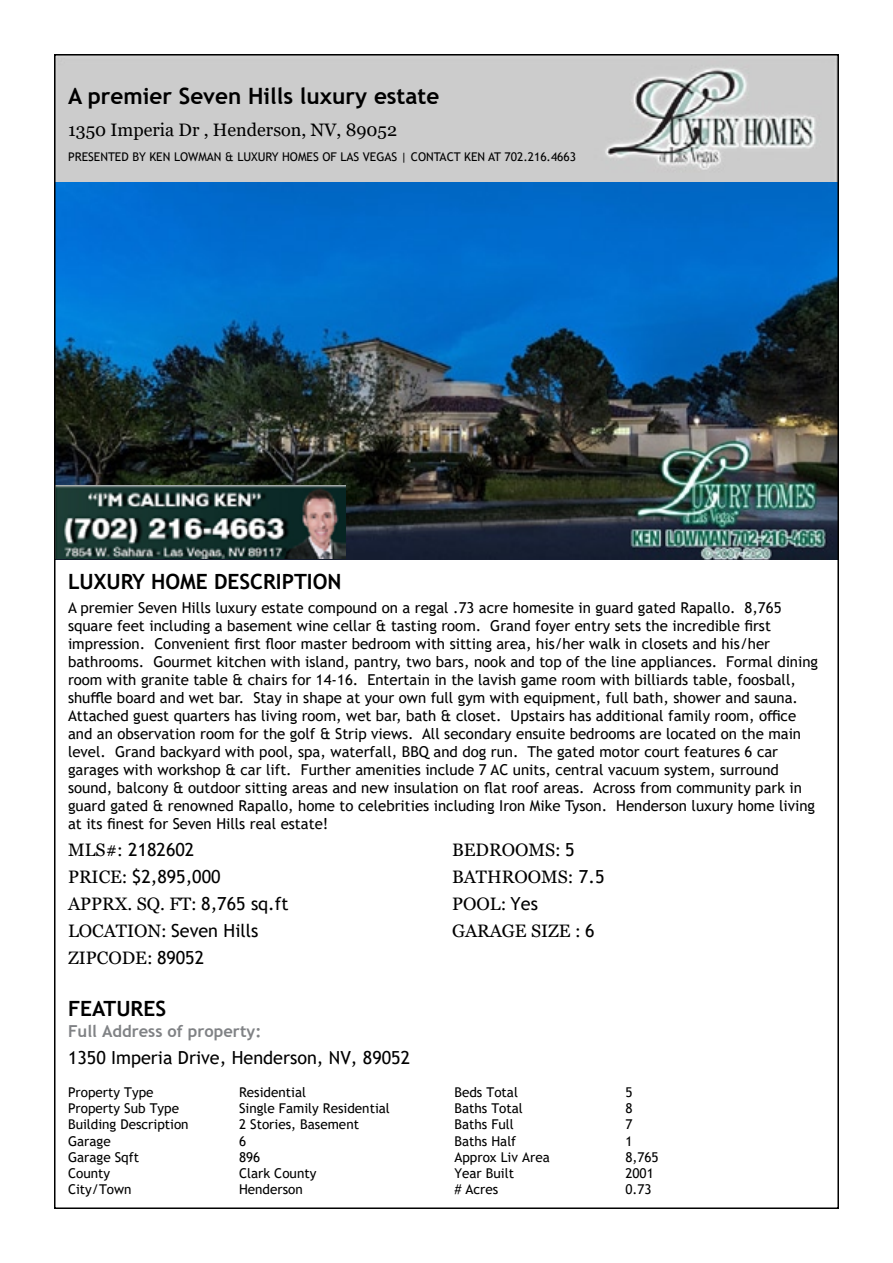
<style>
.page{position:relative;width:893px;height:1263px;background:#fff}
.page>*{position:absolute;margin:0;border:0;box-sizing:border-box;transform-origin:0 0}
.t1{font:700 22.5px "Trebuchet MS";color:#000}
.t2{font:700 21px "Trebuchet MS";color:#000}
.t3{font:18px "Georgia";color:#000}
.t4{font:18px "Trebuchet MS";color:#000}
.t5{font:700 16.5px "Trebuchet MS";color:#808285}
.t6{font:15px/18px "Trebuchet MS";color:#000}
.t7{font:13.5px "Trebuchet MS";color:#000}
.t8{font:12px "Trebuchet MS";color:#000}
.s1{font-family:"Georgia"}
.s2{font-family:"Trebuchet MS"}
</style>
<div class="page">
<img style="left:57px;top:57px;width:779px;height:502px">
<img style="left:57px;top:485px;width:288px;height:74px">
<h1 class="t1" style="left:68px;top:82px;width:373px">A premier Seven Hills luxury estate</h1>
<p class="t3" style="left:68px;top:119px;width:331px">1350 Imperia Dr , Henderson, NV, 89052</p>
<p class="t8" style="left:68px;top:149px;width:510px">Presented by Ken Lowman &amp; Luxury Homes of Las Vegas | Contact Ken at 702.216.4663</p>
<h2 class="t2" style="left:68px;top:568px;width:275px">Luxury Home description</h2>
<p class="t6" style="left:68px;top:599px;width:752px">A premier Seven Hills luxury estate compound on a regal .73 acre homesite in guard gated Rapallo. 8,765 square feet including a basement wine cellar &amp; tasting room. Grand foyer entry sets the incredible first impression. Convenient first floor master bedroom with sitting area, his/her walk in closets and his/her bathrooms. Gourmet kitchen with island, pantry, two bars, nook and top of the line appliances. Formal dining room with granite table &amp; chairs for 14-16. Entertain in the lavish game room with billiards table, foosball, shuffle board and wet bar. Stay in shape at your own full gym with equipment, full bath, shower and sauna.<br>Attached guest quarters has living room, wet bar, bath &amp; closet. Upstairs has additional family room, office and an observation room for the golf &amp; Strip views. All secondary ensuite bedrooms are located on the main level. Grand backyard with pool, spa, waterfall, BBQ and dog run. The gated motor court features 6 car garages with workshop &amp; car lift. Further amenities include 7 AC units, central vacuum system, surround sound, balcony &amp; outdoor sitting areas and new insulation on flat roof areas. Across from community park in guard gated &amp; renowned Rapallo, home to celebrities including Iron Mike Tyson. Henderson luxury home living at its finest for Seven Hills real estate!</p>
<p class="t4" style="left:68px;top:838px;width:128px"><span class="s1">MLS#:</span> 2182602</p>
<p class="t3" style="left:452px;top:839px;width:124px">BEDROOMS: <span class="s2">5</span></p>
<p class="t4" style="left:68px;top:865px;width:154px"><span class="s1">PRICE:</span> $2,895,000</p>
<p class="t3" style="left:452px;top:866px;width:154px">BATHROOMS: <span class="s2">7.5</span></p>
<p class="t3" style="left:68px;top:893px;width:222px">APPRX. SQ. FT: <span class="s2">8,765 sq.ft</span></p>
<p class="t3" style="left:452px;top:893px;width:87px">POOL: <span class="s2">Yes</span></p>
<p class="t4" style="left:68px;top:919px;width:192px"><span class="s1">LOCATION:</span> Seven Hills</p>
<p class="t3" style="left:452px;top:920px;width:144px">GARAGE SIZE : <span class="s2">6</span></p>
<p class="t3" style="left:68px;top:947px;width:138px">ZIPCODE: <span class="s2">89052</span></p>
<h2 class="t2" style="left:68px;top:996px;width:98px">features</h2>
<p class="t5" style="left:68px;top:1021px;width:195px">Full Address of property:</p>
<p class="t4" style="left:68px;top:1046px;width:344px">1350 Imperia Drive, Henderson, NV, 89052</p>
<p class="t7" style="left:68px;top:1083px;width:87px">Property Type</p>
<p class="t7" style="left:239px;top:1083px;width:69px">Residential</p>
<p class="t7" style="left:68px;top:1100px;width:146px">Property Sub Type S</p>
<p class="t7" style="left:246px;top:1100px;width:146px">ingle Family Residential</p>
<p class="t7" style="left:68px;top:1116px;width:122px">Building Description</p>
<p class="t7" style="left:239px;top:1116px;width:122px">2 Stories, Basement</p>
<p class="t7" style="left:68px;top:1132px;width:44px">Garage</p>
<p class="t7" style="left:239px;top:1132px;width:9px">6</p>
<p class="t7" style="left:68px;top:1148px;width:73px">Garage Sqft</p>
<p class="t7" style="left:239px;top:1148px;width:23px">896</p>
<p class="t7" style="left:68px;top:1164px;width:44px">County</p>
<p class="t7" style="left:239px;top:1164px;width:79px">Clark County</p>
<p class="t7" style="left:68px;top:1181px;width:65px">City/Town</p>
<p class="t7" style="left:239px;top:1181px;width:65px">Henderson</p>
<p class="t7" style="left:454px;top:1083px;width:65px">Beds Total</p>
<p class="t7" style="left:625px;top:1083px;width:9px">5</p>
<p class="t7" style="left:454px;top:1100px;width:70px">Baths Total</p>
<p class="t7" style="left:625px;top:1100px;width:9px">8</p>
<p class="t7" style="left:454px;top:1116px;width:61px">Baths Full</p>
<p class="t7" style="left:625px;top:1116px;width:9px">7</p>
<p class="t7" style="left:454px;top:1132px;width:63px">Baths Half</p>
<p class="t7" style="left:625px;top:1132px;width:9px">1</p>
<p class="t7" style="left:454px;top:1148px;width:97px">Approx Liv Area</p>
<p class="t7" style="left:625px;top:1148px;width:35px">8,765</p>
<p class="t7" style="left:454px;top:1164px;width:61px">Year Built</p>
<p class="t7" style="left:625px;top:1164px;width:30px">2001</p>
<p class="t7" style="left:454px;top:1181px;width:45px"># Acres</p>
<p class="t7" style="left:625px;top:1181px;width:28px">0.73</p>
</div>
